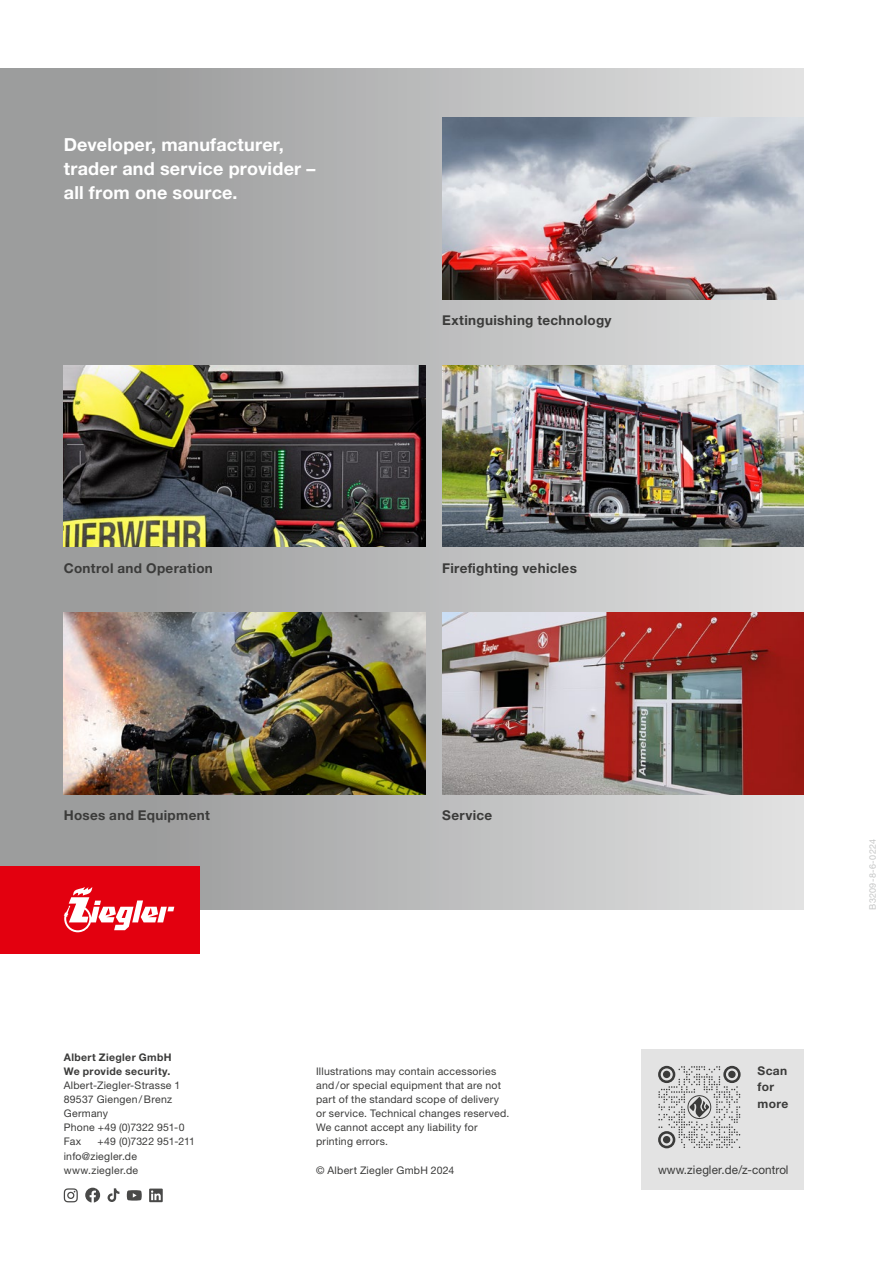
<style>
.page{position:relative;width:893px;height:1263px;background:#fff}
.page>*{position:absolute;margin:0;border:0;box-sizing:border-box;transform-origin:0 0}
.t1{font:700 18px/24px "Helvetica Neue LTW1 G";letter-spacing:.01em;color:#fff}
.t2{font:700 13.5px "Helvetica Neue LTW1 G";letter-spacing:.025em;color:#3b3b3a}
.t3{font:12px "Helvetica Neue LTW1 G";letter-spacing:.01em;color:#3b3b3a}
.t4{font:700 12px/16.5px "Helvetica Neue LTW1 G";letter-spacing:.025em;color:#3b3b3a}
.t5{font:10.5px/14.1px "Helvetica Neue LTW1 G";letter-spacing:.025em;color:#3b3b3a}
.t6{font:700 10.5px/14.1px "Helvetica Neue LTW1 G";letter-spacing:.035em;color:#3b3b3a}
.t7{font:9px "Helvetica Neue LTW1 G";letter-spacing:.02em;color:#c5c6c6}
</style>
<div class="page">
<div style="left:641px;top:1049px;width:163px;height:141px;background:#e3e3e3"></div>
<div style="left:0;top:68px;width:804px;height:842px;background:linear-gradient(to right,#919292,#e0dfe0)"></div>
<img style="left:64px;top:613px;width:361px;height:181px">
<img style="left:442px;top:613px;width:362px;height:181px">
<img style="left:442px;top:365px;width:362px;height:182px">
<img style="left:442px;top:118px;width:362px;height:181px">
<img style="left:64px;top:365px;width:361px;height:182px">
<div style="left:0;top:866px;width:200px;height:87px;background:#e3000f"></div>
<svg style="left:64px;top:887px;width:110px;height:45px"></svg>
<svg style="left:64px;top:1188px;width:14px;height:14px"></svg>
<svg style="left:127px;top:1190px;width:15px;height:10px"></svg>
<svg style="left:108px;top:1188px;width:11px;height:14px"></svg>
<svg style="left:149px;top:1188px;width:14px;height:14px"></svg>
<svg style="left:85px;top:1188px;width:15px;height:14px"></svg>
<svg style="left:658px;top:1066px;width:83px;height:82px"></svg>
<h1 class="t1" style="left:64px;top:132px;width:253px">Developer, manufacturer, trader and service provider – all from one source.</h1>
<p class="t2" style="left:64px;top:560px;width:151px">Control and Operation</p>
<p class="t2" style="left:442px;top:312px;width:171px">Extinguishing technology</p>
<p class="t2" style="left:442px;top:560px;width:136px">Firefighting vehicles</p>
<p class="t2" style="left:64px;top:807px;width:148px">Hoses and Equipment</p>
<p class="t2" style="left:442px;top:807px;width:52px">Service</p>
<p class="t6" style="left:64px;top:1050px;width:109px">Albert Ziegler GmbH<br>We provide security.</p>
<p class="t5" style="left:64px;top:1078px;width:122px">Albert-Ziegler-Strasse 1<br>89537 Giengen / Brenz<br>Germany<br>Phone +49 (0)7322 951-0<br>Fax</p>
<p class="t5" style="left:64px;top:1134px;width:133px;text-indent:34px">+49 (0)7322 951-211 info@ziegler.de www.ziegler.de</p>
<p class="t5" style="left:316px;top:1064px;width:195px">Illustrations may contain accessories and / or special equipment that are not part of the standard scope of delivery or service. Technical changes reserved.<br>We cannot accept any liability for printing errors.</p>
<p class="t5" style="left:316px;top:1163px;width:140px">© Albert Ziegler GmbH 2024</p>
<p class="t4" style="left:758px;top:1062px;width:32px">Scan for more</p>
<p class="t3" style="left:658px;top:1162px;width:132px">www.ziegler.de/z-control</p>
<p class="t7" style="left:867px;top:910px;width:72px;rotate:-90deg">B3209-8-6-0224</p>
</div>
